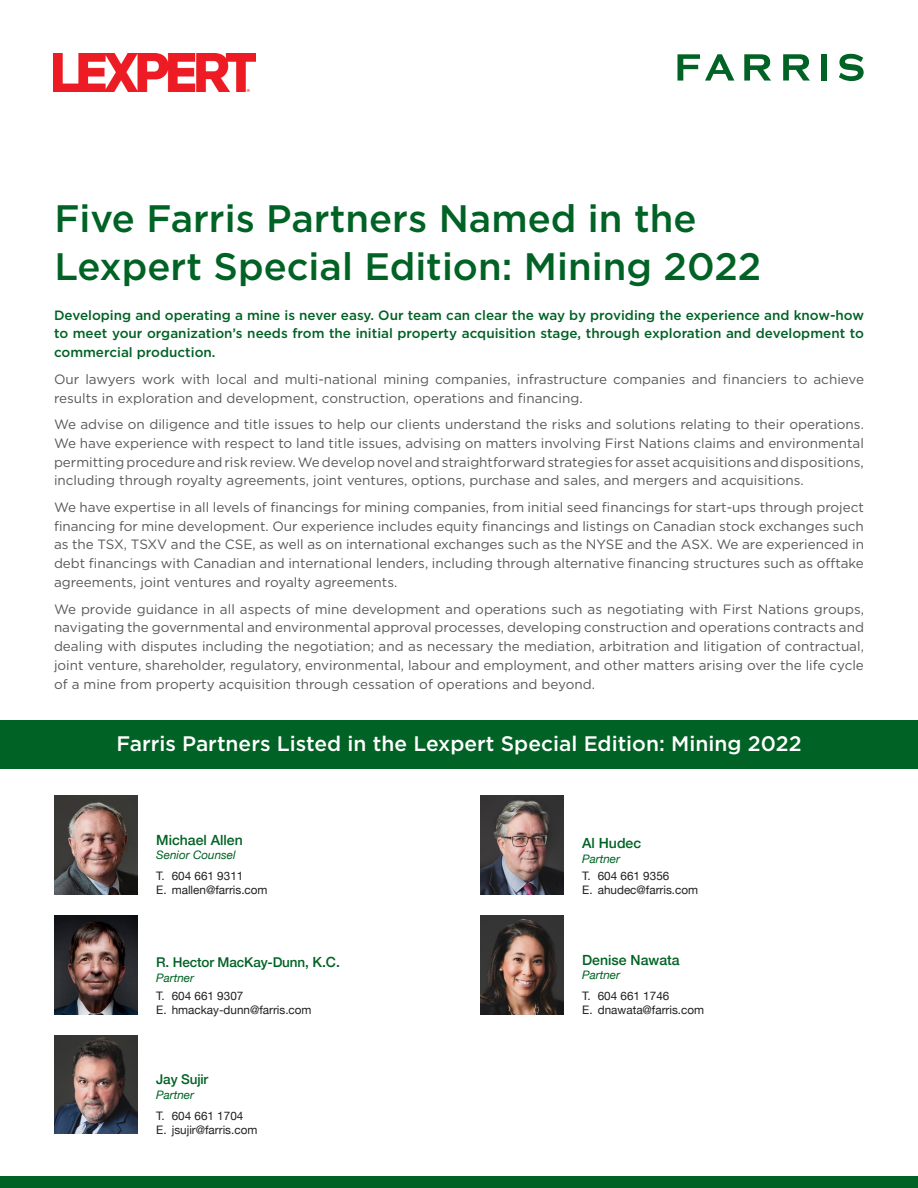
<style>
.page{position:relative;width:918px;height:1188px;background:#fff}
.page>*{position:absolute;margin:0;border:0;box-sizing:border-box;transform-origin:0 0}
.t1{font:500 38.25px/48px "Gotham";color:#006224}
.t2{font:500 21px "Gotham";color:#fff}
.t3{font:500 14.1px "Helvetica Neue";color:#006224}
.t4{font:13.5px/18.8px "Gotham";color:#57585a;text-align:justify}
.t5{font:500 13.5px/18.8px "Gotham";color:#006224;text-align:justify}
.t6{font:500 13.5px "Helvetica Neue";letter-spacing:-.01em;color:#006224}
.t7{font:11.7px/14.1px "Helvetica Neue";color:#231f20}
.t8{font:italic 11.7px "Helvetica Neue";color:#006224}
.s1{font-size:14.1px}
</style>
<div class="page">
<svg style="left:678px;top:54px;width:56px;height:27px"></svg>
<div style="left:821px;top:54px;width:6px;height:27px;background:#006224"></div>
<svg style="left:744px;top:54px;width:27px;height:27px"></svg>
<svg style="left:783px;top:54px;width:27px;height:27px"></svg>
<svg style="left:839px;top:54px;width:25px;height:27px"></svg>
<div style="left:0;top:720px;width:918px;height:48px;background:#006224"></div>
<div style="left:0;top:1177px;width:918px;height:11px;background:#006224"></div>
<img style="left:54px;top:53px;width:202px;height:38px">
<img style="left:54px;top:796px;width:83px;height:98px">
<img style="left:480px;top:796px;width:83px;height:98px">
<img style="left:54px;top:916px;width:83px;height:98px">
<img style="left:480px;top:916px;width:83px;height:98px">
<img style="left:54px;top:1036px;width:83px;height:98px">
<p class="t1" style="left:54px;top:194px;width:708px">Five Farris Partners Named in the<br>Lexpert Special Edition: Mining 2022</p>
<p class="t5" style="left:54px;top:305px;width:812px">Developing and operating a mine is never easy. Our team can clear the way by providing the experience and know-how to meet your organization’s needs from the initial property acquisition stage, through exploration and development to commercial production.</p>
<p class="t4" style="left:54px;top:369px;width:812px">Our lawyers work with local and multi-national mining companies, infrastructure companies and financiers to achieve results in exploration and development, construction, operations and financing.</p>
<p class="t4" style="left:54px;top:415px;width:811px">We advise on diligence and title issues to help our clients understand the risks and solutions relating to their operations.<br>We have experience with respect to land title issues, advising on matters involving First Nations claims and environmental permitting procedure and risk review. We develop novel and straightforward strategies for asset acquisitions and dispositions, including through royalty agreements, joint ventures, options, purchase and sales, and mergers and acquisitions.</p>
<p class="t4" style="left:54px;top:497px;width:812px">We have expertise in all levels of financings for mining companies, from initial seed financings for start-ups through project financing for mine development. Our experience includes equity financings and listings on Canadian stock exchanges such as the TSX, TSXV and the CSE, as well as on international exchanges such as the NYSE and the ASX. We are experienced in debt financings with Canadian and international lenders, including through alternative financing structures such as offtake agreements, joint ventures and royalty agreements.</p>
<p class="t4" style="left:54px;top:599px;width:812px">We provide guidance in all aspects of mine development and operations such as negotiating with First Nations groups, navigating the governmental and environmental approval processes, developing construction and operations contracts and dealing with disputes including the negotiation; and as necessary the mediation, arbitration and litigation of contractual, joint venture, shareholder, regulatory, environmental, labour and employment, and other matters arising over the life cycle of a mine from property acquisition through cessation of operations and beyond.</p>
<p class="t2" style="left:116px;top:730px;width:687px">Farris Partners Listed in the Lexpert Special Edition: Mining 2022</p>
<p class="t3" style="left:156px;top:829px;width:88px">Michael Allen</p>
<p class="t8" style="left:156px;top:846px;width:81px">Senior Counsel</p>
<p class="t7" style="left:156px;top:869px;width:113px">T. 604 661 9311<br>E. mallen@farris.com</p>
<p class="t6" style="left:156px;top:952px;width:185px">R. Hector MacKay-Dunn, <span class="s1">K.C.</span></p>
<p class="t8" style="left:156px;top:970px;width:39px">Partner</p>
<p class="t7" style="left:156px;top:990px;width:157px">T. 604 661 9307<br>E. hmackay-dunn@farris.com</p>
<p class="t6" style="left:156px;top:1068px;width:54px">Jay Sujir</p>
<p class="t8" style="left:156px;top:1086px;width:39px">Partner</p>
<p class="t7" style="left:156px;top:1109px;width:103px">T. 604 661 1704<br>E. jsujir@farris.com</p>
<p class="t3" style="left:582px;top:832px;width:61px">Al Hudec</p>
<p class="t8" style="left:582px;top:851px;width:39px">Partner</p>
<p class="t7" style="left:582px;top:869px;width:117px">T. 604 661 9356<br>E. ahudec@farris.com</p>
<p class="t3" style="left:582px;top:949px;width:99px">Denise Nawata</p>
<p class="t8" style="left:582px;top:967px;width:39px">Partner</p>
<p class="t7" style="left:582px;top:990px;width:124px">T. 604 661 1746<br>E. dnawata@farris.com</p>
</div>
